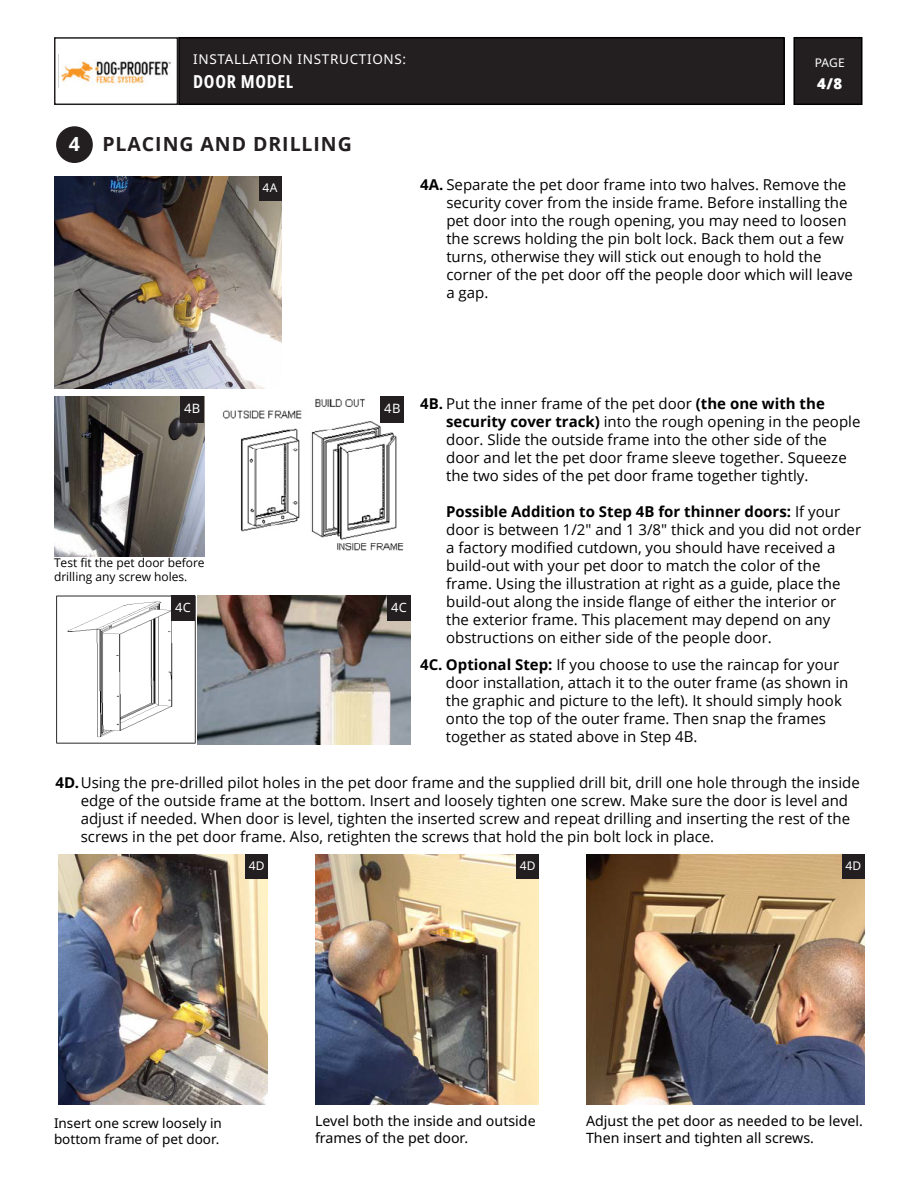
<style>
.page{position:relative;width:918px;height:1188px;background:#fff}
.page>*{position:absolute;margin:0;border:0;box-sizing:border-box;transform-origin:0 0}
.t1{font:700 19.5px "Open Sans";letter-spacing:.05em;color:#231f20}
.t2{font:700 extra-condensed 18px "Noto Sans Georgian";letter-spacing:.04em;color:#fff}
.t3{font:15px/18px "Open Sans";color:#000}
.t4{font:800 15px "Open Sans";color:#fff}
.t5{font:14.25px/17.1px "Noto Sans";color:#000}
.t6{font:13.5px/16.2px "Noto Sans";color:#000}
.t7{font:13.5px "Noto Sans";letter-spacing:.05em;color:#fff}
.t8{font:12.9px "Noto Sans";color:#fff}
.t9{font:12.75px "Noto Sans";color:#fff}
.t10{font:12px/14.4px "Open Sans";color:#000}
.t11{font:12px "Noto Sans";letter-spacing:.02em;color:#fff}
.s1{font-family:"Noto Sans Georgian";font-weight:900}
.s2{color:#fff}
.s3{font-family:"Noto Sans";font-weight:700}
.s4{font-weight:700}
</style>
<div class="page">
<div style="left:54px;top:37px;width:124px;height:68px;border:2px solid #231f20"></div>
<img style="left:58px;top:55px;width:113px;height:32px">
<div style="left:56px;top:126px;width:37px;height:37px;background:#231f20;border-radius:50%"></div>
<div style="left:179px;top:38px;width:605px;height:66px;background:#231f20"></div>
<div style="left:178px;top:37px;width:607px;height:68px;border:2px solid #000"></div>
<div style="left:794px;top:38px;width:68px;height:66px;background:#231f20"></div>
<div style="left:793px;top:37px;width:69px;height:68px;border:2px solid #000"></div>
<img style="left:54px;top:177px;width:227px;height:211px">
<img style="left:54px;top:396px;width:150px;height:160px">
<img style="left:222px;top:399px;width:182px;height:152px">
<img style="left:197px;top:596px;width:214px;height:148px">
<img style="left:56px;top:595px;width:140px;height:149px">
<img style="left:58px;top:855px;width:210px;height:250px">
<img style="left:315px;top:855px;width:224px;height:250px">
<img style="left:586px;top:855px;width:279px;height:250px">
<div style="left:259px;top:177px;width:22px;height:24px;background:#231f20"></div>
<div style="left:387px;top:596px;width:24px;height:25px;background:#231f20"></div>
<div style="left:246px;top:855px;width:22px;height:24px;background:#231f20"></div>
<div style="left:517px;top:855px;width:22px;height:24px;background:#231f20"></div>
<div style="left:842px;top:855px;width:23px;height:24px;background:#231f20"></div>
<div style="left:171px;top:596px;width:24px;height:25px;background:#231f20"></div>
<div style="left:380px;top:396px;width:24px;height:26px;background:#231f20"></div>
<div style="left:180px;top:396px;width:24px;height:26px;background:#231f20"></div>
<p class="t7" style="left:193px;top:50px;width:215px">INSTALLATION INSTRUCTIONS:</p>
<p class="t2" style="left:193px;top:68px;width:102px">DOOR MODEL</p>
<p class="t11" style="left:815px;top:54px;width:31px">PAGE</p>
<p class="t4" style="left:817px;top:72px;width:27px"><span class="s1">4</span>/8</p>
<h1 class="t1" style="left:69px;top:130px;width:284px"><span class="s2">4</span> PLACING AND DRILLING</h1>
<p class="t11" style="left:263px;top:179px;width:16px">4A</p>
<p class="t3" style="left:446px;top:175px;width:408px;text-indent:-26px"><span class="s3">4A.</span> Separate the pet door frame into two halves. Remove the security cover from the inside frame. Before installing the pet door into the rough opening, you may need to loosen the screws holding the pin bolt lock. Back them out a few turns, otherwise they will stick out enough to hold the corner of the pet door off the people door which will leave a gap.</p>
<p class="t3" style="left:446px;top:394px;width:416px;text-indent:-26px"><span class="s3">4B.</span> Put the inner frame of the pet door <span class="s4">(the one with the security cover track)</span> into the rough opening in the people door. Slide the outside frame into the other side of the door and let the pet door frame sleeve together. Squeeze the two sides of the pet door frame together tightly.</p>
<p class="t3" style="left:446px;top:502px;width:417px"><span class="s4">Possible Addition to Step 4B for thinner doors:</span> If your door is between 1/2" and 1 3/8" thick and you did not order a factory modified cutdown, you should have received a build-out with your pet door to match the color of the frame. Using the illustration at right as a guide, place the build-out along the inside flange of either the interior or the exterior frame. This placement may depend on any obstructions on either side of the people door.</p>
<p class="t3" style="left:446px;top:656px;width:404px;text-indent:-26px"><span class="s3">4C.</span> <span class="s4">Optional Step:</span> If you choose to use the raincap for your door installation, attach it to the outer frame (as shown in the graphic and picture to the left). It should simply hook onto the top of the outer frame. Then snap the frames together as stated above in Step 4B.</p>
<p class="t3" style="left:81px;top:773px;width:780px;text-indent:-25px"><span class="s3">4D.</span>Using the pre-drilled pilot holes in the pet door frame and the supplied drill bit, drill one hole through the inside edge of the outside frame at the bottom. Insert and loosely tighten one screw. Make sure the door is level and adjust if needed. When door is level, tighten the inserted screw and repeat drilling and inserting the rest of the screws in the pet door frame. Also, retighten the screws that hold the pin bolt lock in place.</p>
<p class="t8" style="left:184px;top:399px;width:18px">4B</p>
<p class="t8" style="left:384px;top:399px;width:18px">4B</p>
<p class="t10" style="left:54px;top:555px;width:152px">Test fit the pet door before drilling any screw holes.</p>
<p class="t9" style="left:175px;top:598px;width:17px">4C</p>
<p class="t9" style="left:391px;top:598px;width:17px">4C</p>
<p class="t11" style="left:249px;top:857px;width:17px">4D</p>
<p class="t11" style="left:520px;top:857px;width:17px">4D</p>
<p class="t11" style="left:846px;top:857px;width:17px">4D</p>
<p class="t6" style="left:54px;top:1116px;width:169px">Insert one screw loosely in bottom frame of pet door.</p>
<p class="t5" style="left:315px;top:1113px;width:222px">Level both the inside and outside frames of the pet door.</p>
<p class="t5" style="left:586px;top:1113px;width:279px">Adjust the pet door as needed to be level.<br>Then insert and tighten all screws.</p>
</div>
